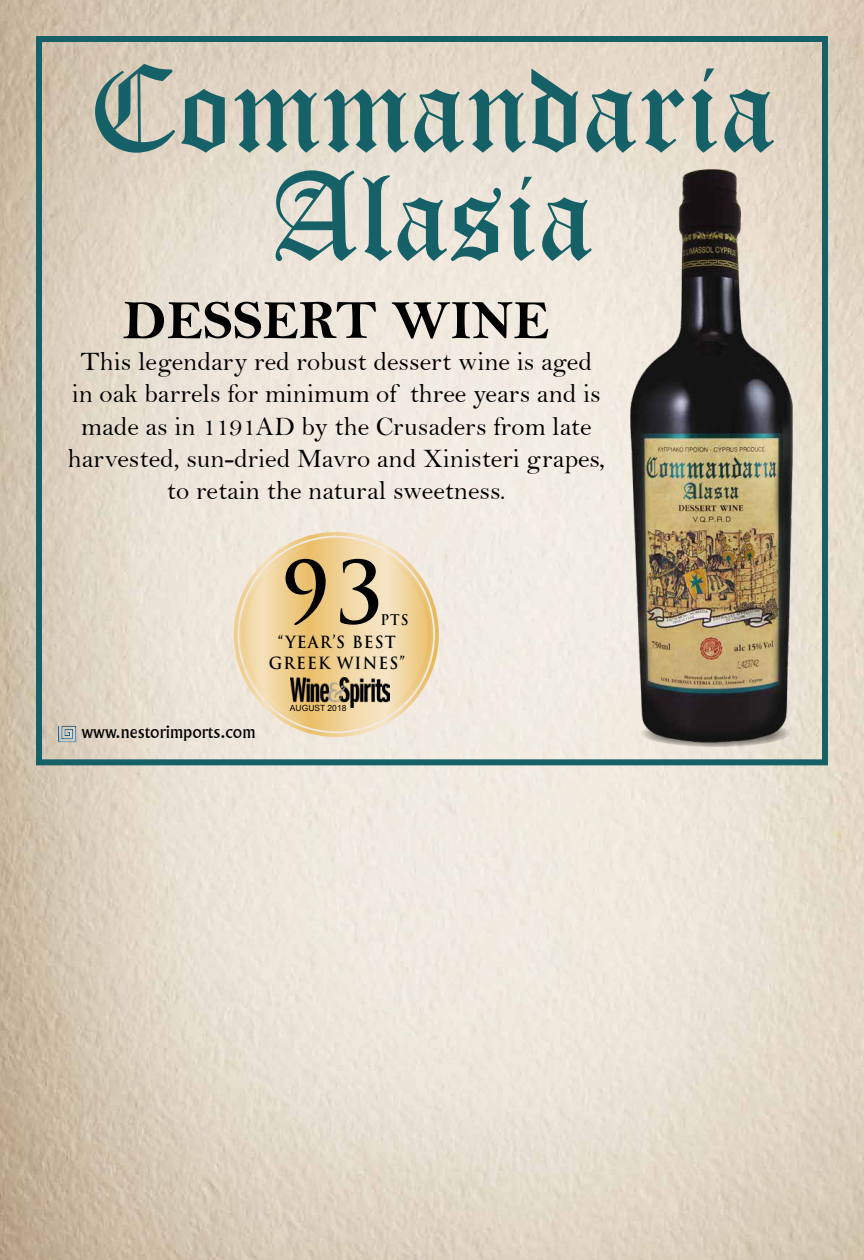
<style>
.page{position:relative;width:864px;height:1260px;background:#fff}
.page>*{position:absolute;margin:0;border:0;box-sizing:border-box;transform-origin:0 0}
.t1{font:122.6px/108.3px "Old English Text";color:#156167;text-align:center}
.t2{font:700 83.9px "Trajan Pro";color:#000;scale:.94 1}
.t3{font:55.1px "Bell MT Bold";color:#000}
.t4{font:26.8px/32.1px "Bell";color:#000;text-align:center}
.t5{font:16.5px "Flareserif 821 BT";color:#000}
.t6{font:700 16.3px/20.4px "Trajan Pro";letter-spacing:.075em;color:#000;text-align:center;scale:.94 1}
.t7{font:700 14.3px "Trajan Pro";color:#000;scale:.94 1}
.t8{font:8.5px "Arial";color:#000}
</style>
<div class="page">
<img style="left:0;top:0;width:864px;height:1260px">
<svg style="left:640px;top:719px;width:150px;height:28px"></svg>
<img style="left:628px;top:167px;width:167px;height:577px">
<div style="left:36px;top:36px;width:792px;height:729px;border:6px solid #156167"></div>
<svg style="left:239px;top:538px;width:194px;height:193px;background:#f0d39b"></svg>
<div style="left:234px;top:532px;width:205px;height:205px;border:4px solid #fff;border-radius:50%"></div>
<div style="left:241px;top:539px;width:190px;height:190px;border:4px solid #fff;border-radius:50%"></div>
<img style="left:290px;top:677px;width:99px;height:30px">
<svg style="left:55px;top:723px;width:23px;height:20px"></svg>
<h1 class="t1" style="left:88px;top:50px;width:689px">Commandaria<br>Alasia</h1>
<h3 class="t3" style="left:123px;top:287px;width:428px">DESSERT WINE</h3>
<p class="t4" style="left:68px;top:346px;width:539px">This legendary red robust dessert wine is aged in oak barrels for minimum of three years and is made as in 1191AD by the Crusaders from late harvested, sun-dried Mavro and Xinisteri grapes, to retain the natural sweetness.</p>
<h2 class="t2" style="left:282px;top:541px;width:109px">93</h2>
<p class="t7" style="left:380px;top:611px;width:32px">PTS</p>
<p class="t6" style="left:269px;top:632px;width:146px">“YEAR’S BEST<br>GREEK WINES”</p>
<p class="t5" style="left:81px;top:722px;width:176px">www.nestorimports.com</p>
<p class="t8" style="left:290px;top:703px;width:58px">AUGUST 2018</p>
</div>
